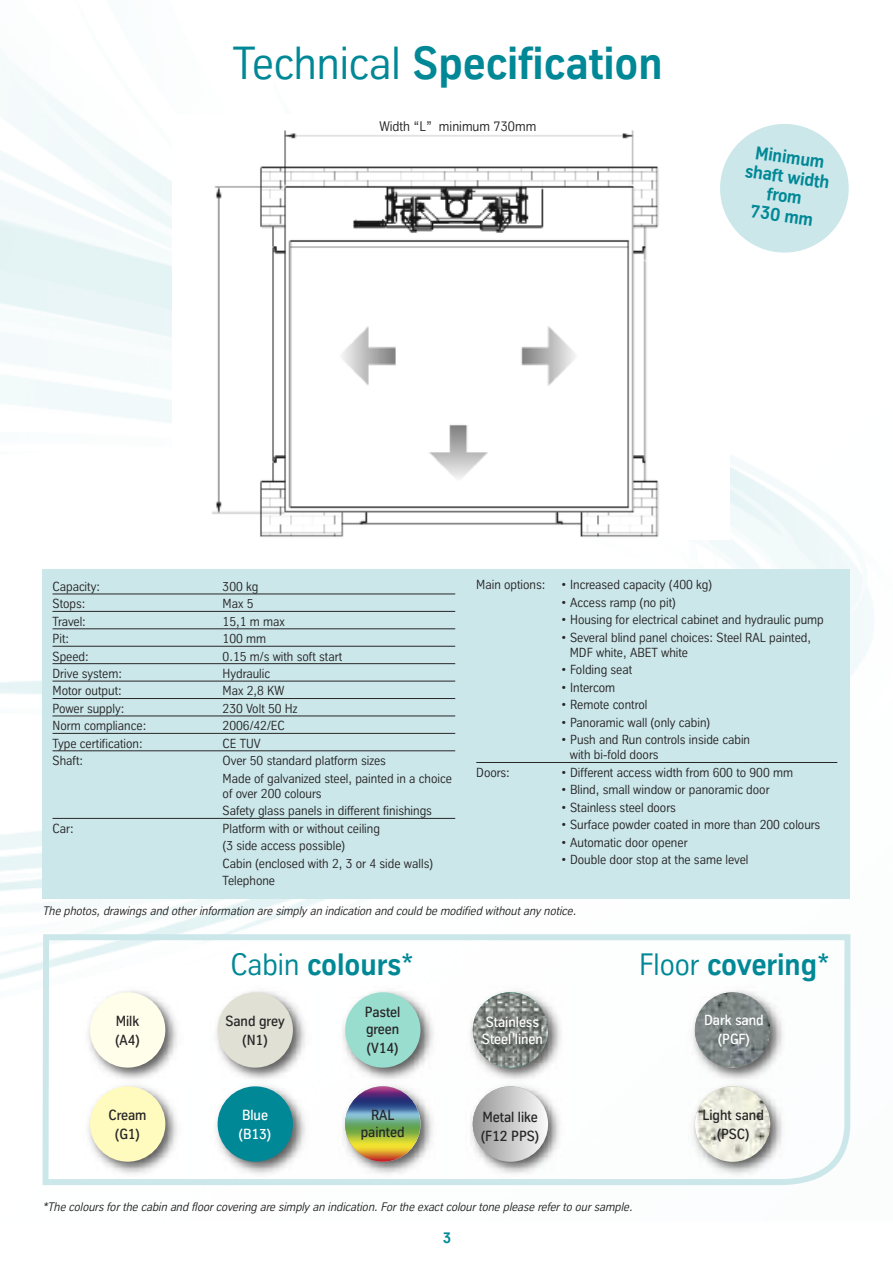
<style>
.page{position:relative;width:893px;height:1263px;background:#fff}
.page>*{position:absolute;margin:0;border:0;box-sizing:border-box;transform-origin:0 0}
.t1{font:700 45px "TK Type";color:#008896}
.t2{font:700 30px "TK Type";color:#008896}
.t3{font:700 18px/19.5px "TK Type";color:#008896;text-align:center}
.t4{font:700 15px "TK Type";color:#008896}
.t5{font:500 14.25px/19.2px "TK Type";color:#272627;text-align:center}
.t6{font:500 14.25px/19.2px "TK Type";color:#fff}
.t7{font:13.5px "TK Type";color:#272627}
.t8{font:12.75px/17.4px "TK Type";color:#272627}
.t9{font:italic 12px "TK Type";color:#272627}
.s1{font-weight:400}
</style>
<div class="page">
<svg style="left:43px;top:934px;width:807px;height:251px"></svg>
<div style="left:43px;top:569px;width:807px;height:329px;background:#cce7ea"></div>
<hr style="left:53px;top:594px;width:402px;height:1px;background:#272627">
<hr style="left:53px;top:611px;width:402px;height:1px;background:#272627">
<hr style="left:53px;top:628px;width:402px;height:1px;background:#272627">
<hr style="left:53px;top:646px;width:402px;height:1px;background:#272627">
<hr style="left:53px;top:663px;width:402px;height:1px;background:#272627">
<hr style="left:53px;top:681px;width:402px;height:1px;background:#272627">
<hr style="left:53px;top:698px;width:402px;height:1px;background:#272627">
<hr style="left:53px;top:715px;width:402px;height:1px;background:#272627">
<hr style="left:53px;top:733px;width:402px;height:1px;background:#272627">
<hr style="left:53px;top:750px;width:402px;height:1px;background:#272627">
<hr style="left:53px;top:818px;width:402px;height:1px;background:#272627">
<hr style="left:476px;top:762px;width:361px;height:1px;background:#272627">
<img style="left:83px;top:985px;width:102px;height:196px">
<div style="left:90px;top:992px;width:75px;height:75px;background:#fffeea;border-radius:50%"></div>
<div style="left:90px;top:1086px;width:75px;height:76px;background:#fffbbf;border-radius:50%"></div>
<img style="left:211px;top:985px;width:102px;height:196px">
<div style="left:218px;top:992px;width:75px;height:75px;background:#e0e0d5;border-radius:50%"></div>
<div style="left:218px;top:1086px;width:75px;height:76px;background:#008896;border-radius:50%"></div>
<img style="left:338px;top:985px;width:102px;height:196px">
<div style="left:345px;top:992px;width:75px;height:75px;background:#99ddcf;border-radius:50%"></div>
<img style="left:345px;top:1086px;width:75px;height:76px;border-radius:50%">
<img style="left:466px;top:985px;width:102px;height:196px">
<img style="left:473px;top:992px;width:75px;height:75px;border-radius:50%">
<div style="left:473px;top:1086px;width:75px;height:76px;background:linear-gradient(to right,#969595,#f9f9f9);border-radius:50%"></div>
<img style="left:688px;top:985px;width:102px;height:196px">
<img style="left:695px;top:992px;width:75px;height:75px;border-radius:50%">
<img style="left:695px;top:1086px;width:75px;height:76px;border-radius:50%">
<img style="left:211px;top:130px;width:449px;height:408px">
<div style="left:378px;top:119px;width:157px;height:13px;background:#fff"></div>
<div style="left:196px;top:311px;width:18px;height:80px;background:#fff"></div>
<svg style="left:720px;top:124px;width:129px;height:129px"></svg>
<img style="left:548px;top:1006px;width:14px;height:57px">
<img style="left:469px;top:1006px;width:4px;height:57px">
<img style="left:473px;top:1006px;width:75px;height:57px">
<h1 class="t1" style="left:233px;top:40px;width:431px"><span class="s1">Technical</span> Specification</h1>
<p class="t7" style="left:379px;top:119px;width:158px">Width “L” minimum 730mm</p>
<h3 class="t3" style="left:749px;top:142px;width:87px;rotate:8deg">Minimum shaft width from<br>730 mm</h3>
<p class="t8" style="left:53px;top:578px;width:49px">Capacity:</p>
<p class="t8" style="left:223px;top:578px;width:37px">300 kg</p>
<p class="t8" style="left:53px;top:595px;width:34px">Stops:</p>
<p class="t8" style="left:223px;top:595px;width:32px">Max 5</p>
<p class="t8" style="left:53px;top:613px;width:35px">Travel:</p>
<p class="t8" style="left:223px;top:613px;width:64px">15,1 m max</p>
<p class="t8" style="left:53px;top:630px;width:18px">Pit:</p>
<p class="t8" style="left:223px;top:630px;width:45px">100 mm</p>
<p class="t8" style="left:53px;top:647px;width:38px">Speed:</p>
<p class="t8" style="left:223px;top:647px;width:121px">0.15 m/s with soft start</p>
<p class="t8" style="left:53px;top:665px;width:71px">Drive system:</p>
<p class="t8" style="left:223px;top:665px;width:49px">Hydraulic</p>
<p class="t8" style="left:53px;top:682px;width:71px">Motor output:</p>
<p class="t8" style="left:223px;top:682px;width:63px">Max 2,8 KW</p>
<p class="t8" style="left:53px;top:700px;width:73px">Power supply:</p>
<p class="t8" style="left:223px;top:700px;width:76px">230 Volt 50 Hz</p>
<p class="t8" style="left:53px;top:717px;width:95px">Norm compliance:</p>
<p class="t8" style="left:223px;top:717px;width:64px">2006/42/EC</p>
<p class="t8" style="left:53px;top:735px;width:92px">Type certification:</p>
<p class="t8" style="left:223px;top:735px;width:40px">CE TUV</p>
<p class="t8" style="left:53px;top:752px;width:32px">Shaft:</p>
<p class="t8" style="left:223px;top:752px;width:231px">Over 50 standard platform sizes<br>Made of galvanized steel, painted in a choice</p>
<p class="t8" style="left:223px;top:785px;width:211px">of over 200 colours<br>Safety glass panels in different finishings</p>
<p class="t8" style="left:53px;top:820px;width:23px">Car:</p>
<p class="t8" style="left:223px;top:820px;width:212px">Platform with or without ceiling<br>(3 side access possible)<br>Cabin (enclosed with 2, 3 or 4 side walls)<br>Telephone</p>
<p class="t8" style="left:476px;top:576px;width:237px">Main options: • Increased capacity (400 kg)</p>
<p class="t8" style="left:561px;top:594px;width:116px">• Access ramp (no pit)</p>
<p class="t8" style="left:561px;top:611px;width:264px">• Housing for electrical cabinet and hydraulic pump</p>
<p class="t8" style="left:570px;top:630px;width:243px;line-height:15.3px;text-indent:-8px">• Several blind panel choices: Steel RAL painted,<br>MDF white, ABET white</p>
<p class="t8" style="left:561px;top:661px;width:72px">• Folding seat</p>
<p class="t8" style="left:561px;top:679px;width:55px">• Intercom</p>
<p class="t8" style="left:561px;top:696px;width:88px">• Remote control</p>
<p class="t8" style="left:561px;top:713px;width:151px">• Panoramic wall (only cabin)</p>
<p class="t8" style="left:570px;top:732px;width:182px;line-height:15.3px;text-indent:-8px">• Push and Run controls inside cabin with bi-fold doors</p>
<p class="t8" style="left:476px;top:764px;width:35px">Doors:</p>
<p class="t8" style="left:561px;top:764px;width:233px">• Different access width from 600 to 900 mm</p>
<p class="t8" style="left:561px;top:781px;width:210px">• Blind, small window or panoramic door</p>
<p class="t8" style="left:561px;top:798px;width:116px">• Stainless steel doors</p>
<p class="t8" style="left:561px;top:816px;width:260px">• Surface powder coated in more than 200 colours</p>
<p class="t8" style="left:561px;top:833px;width:128px">• Automatic door opener</p>
<p class="t8" style="left:561px;top:851px;width:189px">• Double door stop at the same level</p>
<p class="t9" style="left:43px;top:904px;width:536px">The photos, drawings and other information are simply an indication and could be modified without any notice.</p>
<h2 class="t2" style="left:230px;top:948px;width:185px"><span class="s1">Cabin</span> colours<span class="s1">*</span></h2>
<h2 class="t2" style="left:639px;top:949px;width:192px"><span class="s1">Floor</span> covering<span class="s1">*</span></h2>
<p class="t5" style="left:115px;top:1012px;width:26px;text-align:left">Milk (A4)</p>
<p class="t5" style="left:225px;top:1012px;width:61px">Sand grey (N1)</p>
<p class="t5" style="left:365px;top:1004px;width:37px;line-height:17.1px;text-align:left">Pastel green</p>
<p class="t5" style="left:367px;top:1040px;width:34px">(V14)</p>
<p class="t5" style="left:108px;top:1106px;width:39px">Cream (G1)</p>
<p class="t6" style="left:239px;top:1106px;width:34px">Blue (B13)</p>
<p class="t5" style="left:361px;top:1107px;width:45px;line-height:17.1px">RAL painted</p>
<p class="t6" style="left:482px;top:1015px;width:63px;line-height:17.1px">Stainless<br>Steel linen</p>
<p class="t5" style="left:481px;top:1108px;width:60px;text-align:left">Metal like (F12 PPS)</p>
<p class="t9" style="left:43px;top:1200px;width:592px">*The colours for the cabin and floor covering are simply an indication. For the exact colour tone please refer to our sample.</p>
<p class="t4" style="left:443px;top:1229px;width:10px">3</p>
<p class="t6" style="left:704px;top:1011px;width:61px;text-align:center">Dark sand (PGF)</p>
<p class="t5" style="left:702px;top:1106px;width:63px">Light sand (PSC)</p>
</div>
